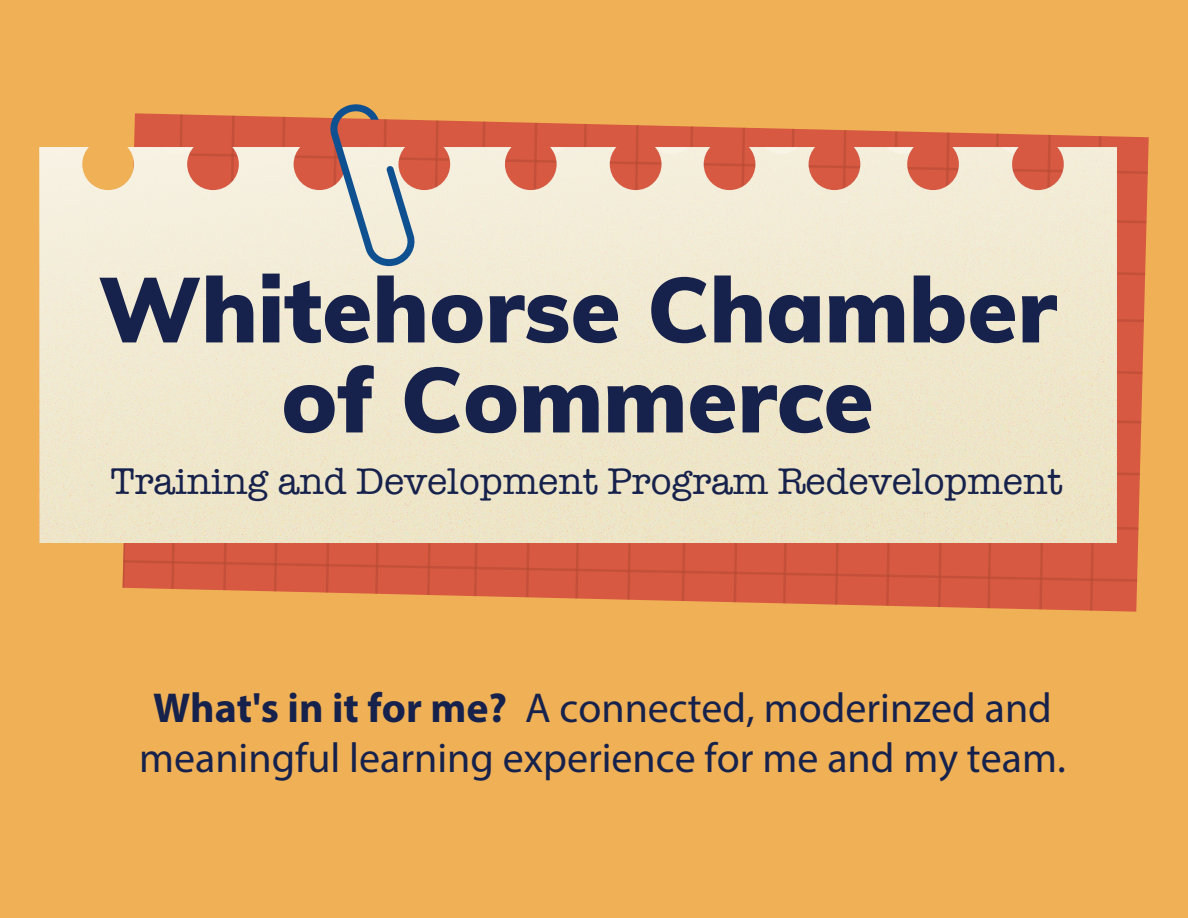
<style>
.page{position:relative;width:1188px;height:918px;background:#f0b156}
.page>*{position:absolute;margin:0;border:0;box-sizing:border-box;transform-origin:0 0}
.t1{font:900 90.9px/90px "Muli";color:#17224c;text-align:center}
.t2{font:42px/50.2px "Myriad Pro";color:#17224c;text-align:center}
.t3{font:38.25px "American Typewriter";color:#17224c}
.s1{font-weight:700}
</style>
<div class="page">
<img style="left:39px;top:147px;width:84px;height:396px">
<svg style="left:123px;top:104px;width:1026px;height:508px;background:#e9c6a9"></svg>
<h1 class="t1" style="left:98px;top:261px;width:960px">Whitehorse Chamber of Commerce</h1>
<p class="t3" style="left:110px;top:452px;width:954px">Training and Development Program Redevelopment</p>
<p class="t2" style="left:139px;top:682px;width:928px"><span class="s1">What's in it for me?</span> A connected, moderinzed and meaningful learning experience for me and my team.</p>
</div>
